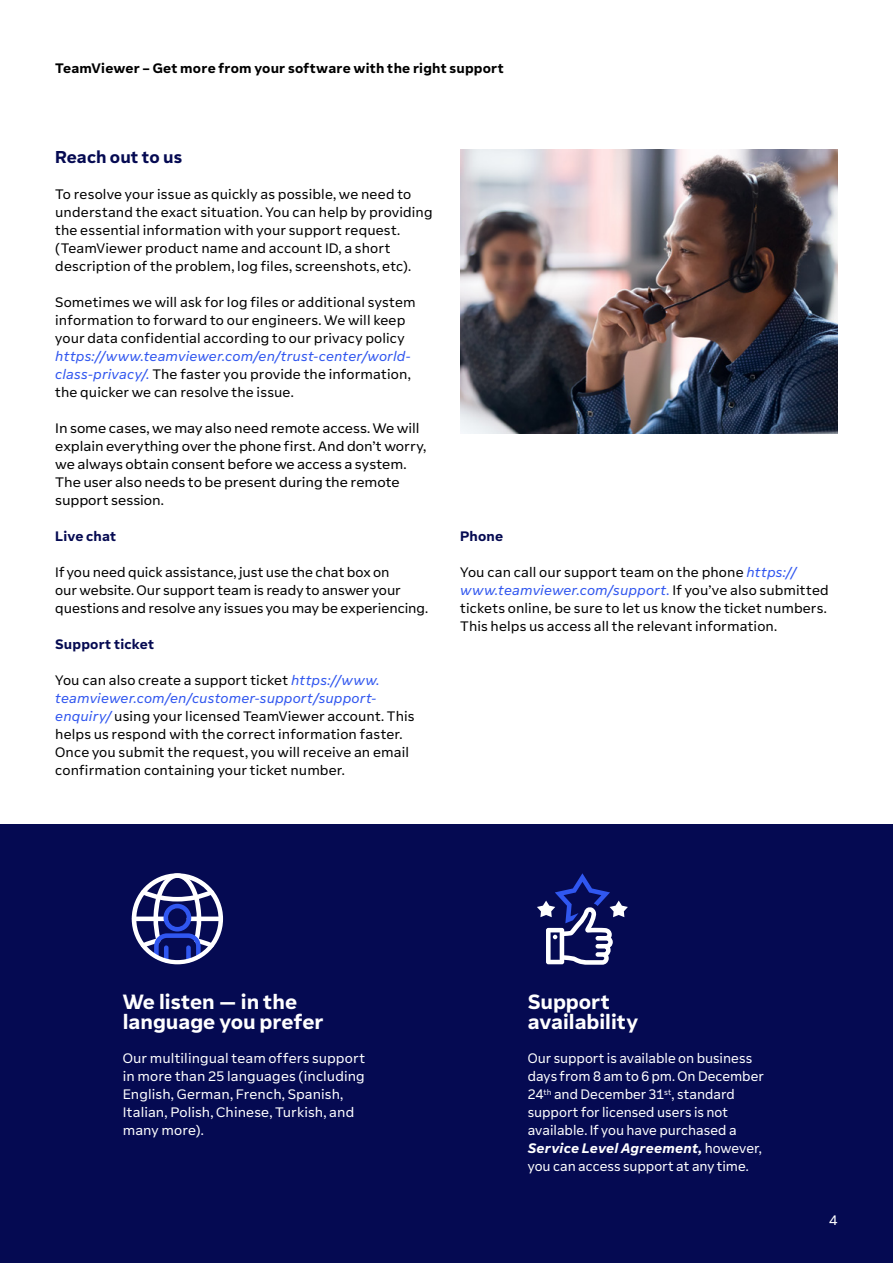
<style>
.page{position:relative;width:893px;height:1263px;background:#fff}
.page>*{position:absolute;margin:0;border:0;box-sizing:border-box;transform-origin:0 0}
.t1{font:700 18px/19.8px "Team Viewer Sans";letter-spacing:-.005em;color:#fff}
.t2{font:700 15px "Team Viewer Sans";letter-spacing:.005em;color:#050a52}
.t3{font:12px/18px "Team Viewer Sans";letter-spacing:.005em;color:#000}
.t4{font:12px/18px "Team Viewer Sans";color:#fff}
.t5{font:700 12px "Team Viewer Sans";letter-spacing:.015em;color:#000}
.t6{font:700 12px "Team Viewer Sans";letter-spacing:.015em;color:#050a52}
.s1{font-style:italic;color:#3056ef}
.s2{font-weight:700;font-style:italic}
</style>
<div class="page">
<div style="left:0;top:825px;width:893px;height:438px;background:#050a52"></div>
<svg style="left:537px;top:873px;width:91px;height:92px"></svg>
<img style="left:460px;top:150px;width:378px;height:283px">
<svg style="left:132px;top:873px;width:91px;height:91px"></svg>
<p class="t5" style="left:55px;top:58px;width:450px">TeamViewer – Get more from your software with the right support</p>
<p class="t2" style="left:55px;top:145px;width:128px">Reach out to us</p>
<p class="t3" style="left:55px;top:185px;width:379px">To resolve your issue as quickly as possible, we need to understand the exact situation. You can help by providing the essential information with your support request. (TeamViewer product name and account ID, a short description of the problem, log files, screenshots, etc).</p>
<p class="t3" style="left:55px;top:293px;width:362px">Sometimes we will ask for log files or additional system information to forward to our engineers. We will keep your data confidential according to our privacy policy</p>
<p class="t3" style="left:55px;top:347px;width:357px;text-align:justify"><span class="s1">https://www.teamviewer.com/en/trust-center/world&shy;class-privacy/.</span> The faster you provide the information, the quicker we can resolve the issue.</p>
<p class="t3" style="left:55px;top:419px;width:372px">In some cases, we may also need remote access. We will explain everything over the phone first. And don’t worry, we always obtain consent before we access a system.<br>The user also needs to be present during the remote support session.</p>
<p class="t6" style="left:55px;top:526px;width:63px">Live chat</p>
<p class="t3" style="left:55px;top:563px;width:375px">If you need quick assistance, just use the chat box on<br>our website. Our support team is ready to answer your questions and resolve any issues you may be experiencing.</p>
<p class="t6" style="left:55px;top:634px;width:101px">Support ticket</p>
<p class="t3" style="left:55px;top:671px;width:361px">You can also create a support ticket <span class="s1">https://www. teamviewer.com/en/customer-support/support&shy;enquiry/</span> using your licensed TeamViewer account. This helps us respond with the correct information faster.<br>Once you submit the request, you will receive an email confirmation containing your ticket number.</p>
<p class="t6" style="left:460px;top:526px;width:45px">Phone</p>
<p class="t3" style="left:460px;top:563px;width:370px">You can call our support team on the phone <span class="s1">https:// www.teamviewer.com/support.</span> If you’ve also submitted tickets online, be sure to let us know the ticket numbers.<br>This helps us access all the relevant information.</p>
<h1 class="t1" style="left:123px;top:991px;width:203px">We listen — in the language you prefer</h1>
<p class="t4" style="left:123px;top:1049px;width:244px">Our multilingual team offers support in more than 25 languages (including<br>English, German, French, Spanish,<br>Italian, Polish, Chinese, Turkish, and many more).</p>
<h1 class="t1" style="left:528px;top:991px;width:112px">Support availability</h1>
<p class="t4" style="left:528px;top:1049px;width:238px">Our support is available on business days from 8 am to 6 pm. On December 24<sup>th</sup> and December 31<sup>st</sup>, standard support for licensed users is not available. If you have purchased a <span class="s2">Service Level Agreement,</span> however, you can access support at any time.</p>
<p class="t4" style="left:829px;top:1211px;width:10px">4</p>
</div>
